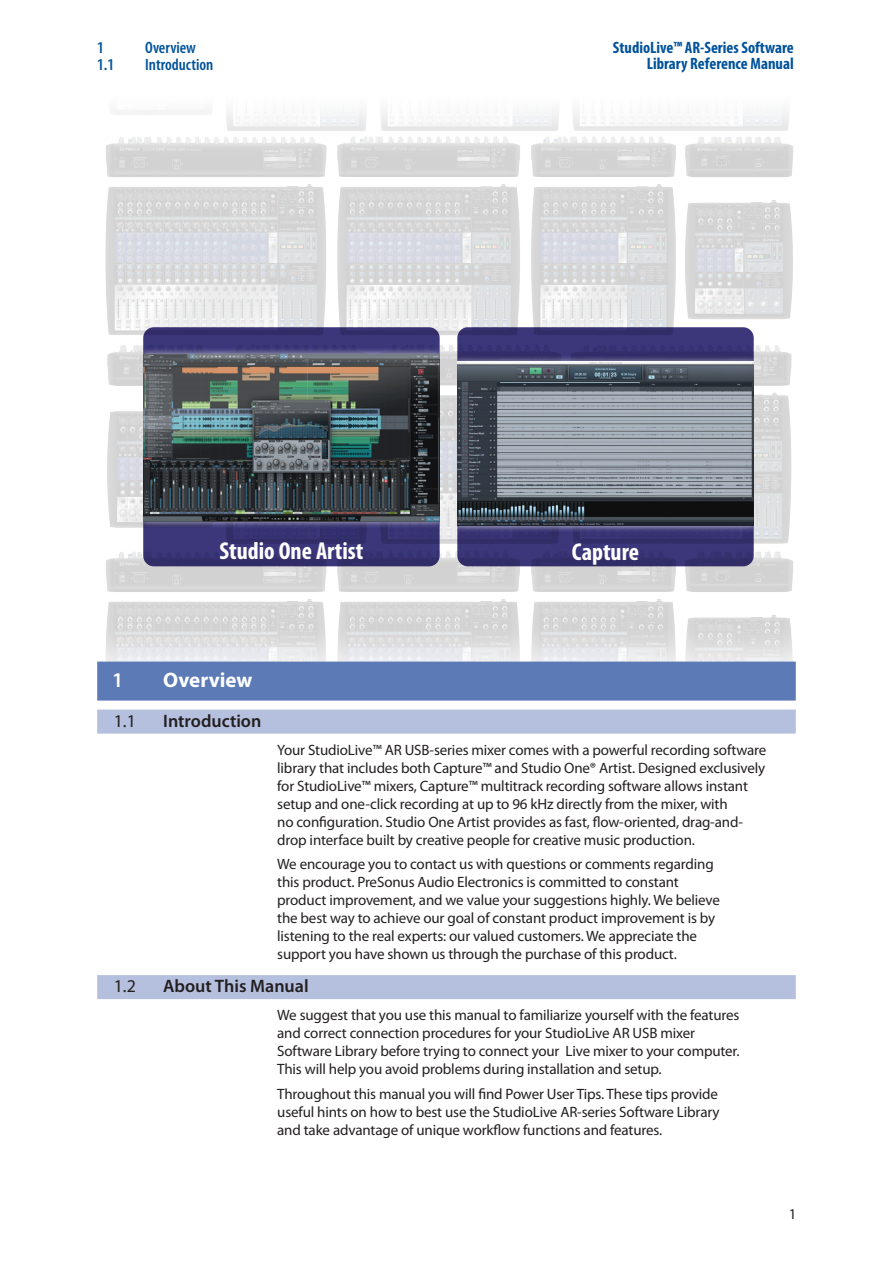
<style>
.page{position:relative;width:893px;height:1263px;background:#fff}
.page>*{position:absolute;margin:0;border:0;box-sizing:border-box;transform-origin:0 0}
.t1{font:700 condensed 24.45px "Myriad Pro";color:#fff}
.N_0_Chapter_Head{font:700 21px "Myriad Pro";color:#fff}
.N_0_Chapter_Head-2{font:600 21px "Myriad Pro";color:#fff}
._0_N_Section_Head{font:600 18px "Myriad Pro";color:#231f20}
._0_N_Section_Head-2{font:18px "Myriad Pro";color:#231f20}
.t2{font:700 condensed 16.5px/16.5px "Myriad Pro";color:#01529b;text-align:right}
.Section_Sub_Titles_L{font:600 condensed 16.5px "Myriad Pro";color:#01529b}
.Body{font:15px/18px "Myriad Pro";letter-spacing:-.01em;color:#231f20}
</style>
<div class="page">
<img style="left:97px;top:110px;width:699px;height:552px">
<svg style="left:143px;top:327px;width:297px;height:239px;background:#383373"></svg>
<img style="left:143px;top:345px;width:297px;height:187px">
<img style="left:143px;top:355px;width:297px;height:166px">
<div style="left:457px;top:327px;width:297px;height:239px;background:linear-gradient(to right,#373373,#383474);border-radius:11px"></div>
<img style="left:457px;top:352px;width:297px;height:183px">
<img style="left:457px;top:362px;width:297px;height:164px">
<div style="left:97px;top:662px;width:699px;height:39px;background:#5b7ab6"></div>
<div style="left:97px;top:710px;width:699px;height:24px;background:#b5bfde"></div>
<div style="left:97px;top:975px;width:699px;height:24px;background:#b5bfde"></div>
<p class="Section_Sub_Titles_L" style="left:97px;top:39px;width:8px">1</p>
<p class="Section_Sub_Titles_L" style="left:145px;top:39px;width:52px">Overview</p>
<p class="Section_Sub_Titles_L" style="left:97px;top:56px;width:19px">1.1</p>
<p class="Section_Sub_Titles_L" style="left:145px;top:56px;width:70px">Introduction</p>
<p class="t2" style="left:613px;top:39px;width:182px">StudioLive™ AR-Series Software<br>Library Reference Manual</p>
<p class="t1" style="left:219px;top:537px;width:146px">Studio One Artist</p>
<p class="t1" style="left:572px;top:539px;width:69px">Capture</p>
<p class="N_0_Chapter_Head-2" style="left:112px;top:668px;width:13px">1</p>
<p class="N_0_Chapter_Head" style="left:163px;top:668px;width:91px">Overview</p>
<p class="_0_N_Section_Head-2" style="left:114px;top:711px;width:24px">1.1</p>
<p class="_0_N_Section_Head" style="left:163px;top:711px;width:100px">Introduction</p>
<p class="Body" style="left:277px;top:741px;width:491px">Your StudioLive™ AR USB-series mixer comes with a powerful recording software library that includes both Capture™ and Studio One® Artist. Designed exclusively for StudioLive™ mixers, Capture™ multitrack recording software allows instant setup and one-click recording at up to 96 kHz directly from the mixer, with<br>no configuration. Studio One Artist provides as fast, flow-oriented, drag-and&shy;drop interface built by creative people for creative music production.</p>
<p class="Body" style="left:277px;top:856px;width:444px">We encourage you to contact us with questions or comments regarding this product. PreSonus Audio Electronics is committed to constant product improvement, and we value your suggestions highly. We believe the best way to achieve our goal of constant product improvement is by listening to the real experts: our valued customers. We appreciate the support you have shown us through the purchase of this product.</p>
<p class="_0_N_Section_Head-2" style="left:114px;top:976px;width:24px">1.2</p>
<p class="_0_N_Section_Head" style="left:163px;top:976px;width:147px">About This Manual</p>
<p class="Body" style="left:277px;top:1006px;width:464px">We suggest that you use this manual to familiarize yourself with the features and correct connection procedures for your StudioLive AR USB mixer Software Library before trying to connect your Live mixer to your computer.<br>This will help you avoid problems during installation and setup.</p>
<p class="Body" style="left:277px;top:1085px;width:444px;text-align:justify">Throughout this manual you will find Power User Tips. These tips provide useful hints on how to best use the StudioLive AR-series Software Library and take advantage of unique workflow functions and features.</p>
<p class="Body" style="left:789px;top:1205px;width:9px">1</p>
</div>
